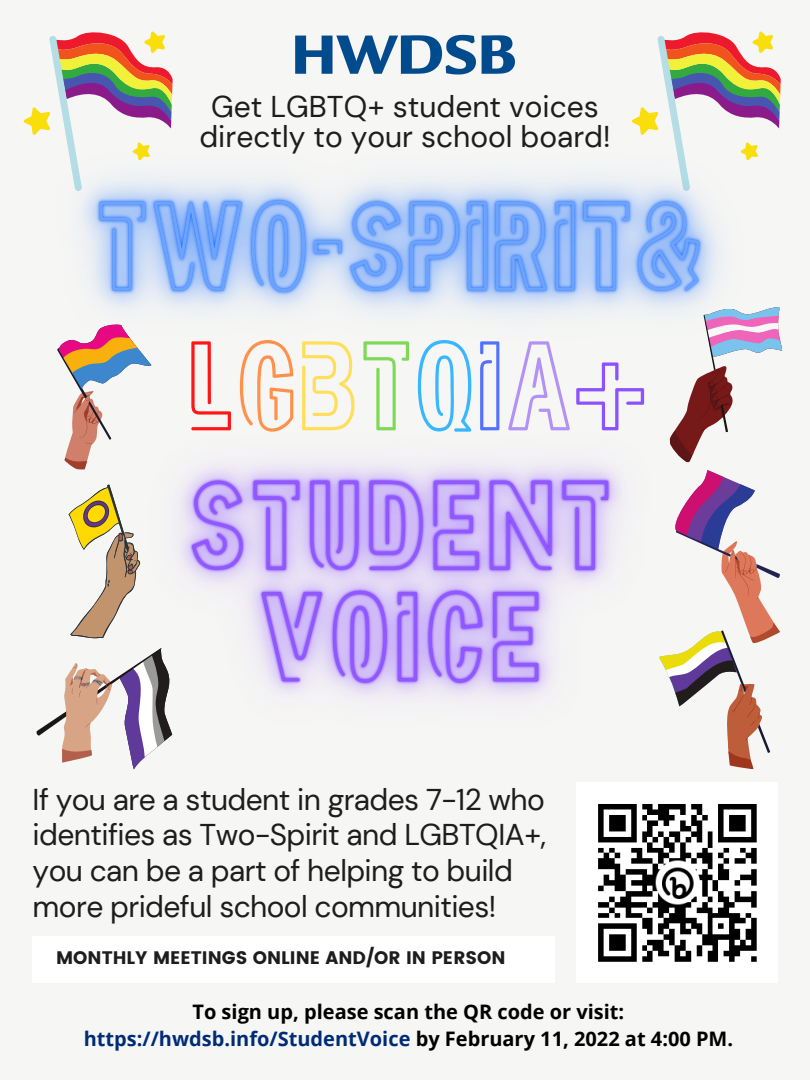
<style>
.page{position:relative;width:810px;height:1080px;background:#f6f6f4}
.page>*{position:absolute;margin:0;border:0;box-sizing:border-box;transform-origin:0 0}
.t1{font:111.25px "Neoneon";letter-spacing:-.02em;color:#ff1616}
.t2{font:30px/35.6px "DM Sans";letter-spacing:-.02em;color:#1d1d1e}
.t3{font:30px/30px "DM Sans";color:#1d1d1e;text-align:center}
.t4{font:700 20px "Open Sans";color:#002c77}
.t5{font:700 20px "Open Sans";color:#000}
.t6{font:18.12px "Poppins";color:#1d1d1e}
.s1{color:#ff914d}
.s2{color:#ffde59}
.s3{color:#7ed957}
.s4{color:#38b6ff}
.s5{color:#5271ff}
.s6{color:#b392f6}
.s7{color:#8c52ff}
.s8{color:#000}
</style>
<div class="page">
<svg style="left:64px;top:429px;width:34px;height:40px"></svg>
<svg style="left:657px;top:31px;width:124px;height:53px"></svg>
<svg style="left:49px;top:31px;width:124px;height:53px"></svg>
<svg style="left:712px;top:472px;width:68px;height:297px"></svg>
<svg style="left:36px;top:663px;width:62px;height:100px"></svg>
<div style="left:33px;top:936px;width:522px;height:47px;background:#fff"></div>
<svg style="left:69px;top:491px;width:29px;height:147px"></svg>
<img style="left:295px;top:34px;width:220px;height:41px">
<img style="left:577px;top:782px;width:200px;height:201px">
<img style="left:98px;top:429px;width:614px;height:367px">
<img style="left:23px;top:84px;width:759px;height:345px">
<p class="t3" style="left:199px;top:92px;width:413px">Get LGBTQ+ student voices directly to your school board!</p>
<p class="t1" style="left:191px;top:341px;width:465px">L<span class="s1">G</span><span class="s2">B</span><span class="s3">T</span><span class="s4">Q</span><span class="s5">I</span><span class="s6">A</span><span class="s7">+</span></p>
<p class="t2" style="left:33px;top:782px;width:515px">If you are a student in grades 7-12 who identifies as Two-Spirit and LGBTQIA+, you can be a part of helping to build more prideful school communities!</p>
<p class="t6" style="left:56px;top:948px;width:451px">MONTHLY MEETINGS ONLINE AND/OR IN PERSON</p>
<p class="t5" style="left:192px;top:997px;width:433px">To sign up, please scan the QR code or visit:</p>
<p class="t4" style="left:84px;top:1025px;width:651px">https://hwdsb.info/StudentVoice <span class="s8">by February 11, 2022 at 4:00 PM.</span></p>
</div>
